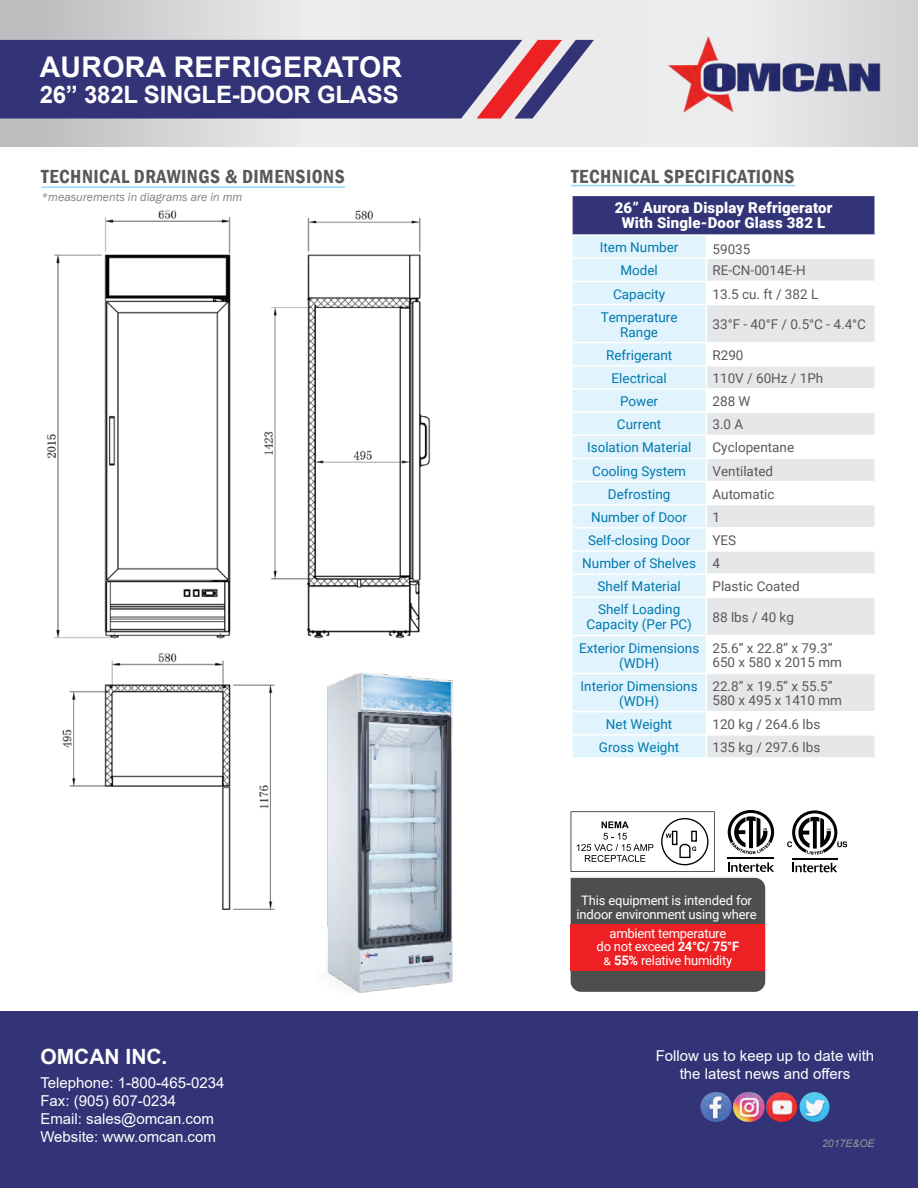
<style>
.page{position:relative;width:918px;height:1188px;background:#fff}
.page>*{position:absolute;margin:0;border:0;box-sizing:border-box;transform-origin:0 0}
.t1{font:700 28.5px "Arial";letter-spacing:.01em;color:#fff}
.t2{font:700 24px "Arial";letter-spacing:-.01em;color:#fff}
.t3{font:700 21px "Arial";color:#fff}
.t4{font:600 condensed 19.5px "Franklin Gothic";letter-spacing:.025em;color:#58595b}
.t5{font:15px/18px "Arial";color:#fff}
.t6{font:900 15px/15px "Roboto";letter-spacing:.01em;color:#fff;text-align:center}
.t7{font:13.5px/15px "Roboto";color:#0078ae;text-align:center}
.t8{font:13.5px/14.2px "Roboto";color:#58595b}
.t9{font:13.05px/13.5px "Roboto";letter-spacing:-.015em;color:#fff;text-align:center}
.t10{font:italic 12px "Franklin Gothic";color:#807e7e}
.t11{font:italic 10.5px "Arial";color:#949494}
.s1{color:#58595b}
.s2{font-weight:700}
</style>
<div class="page">
<div style="left:0;top:1012px;width:918px;height:176px;background:#337"></div>
<svg style="left:0;top:0;width:918px;height:147px;background:#dfdfe0"></svg>
<svg style="left:0;top:40px;width:594px;height:79px;background:#4c447f"></svg>
<img style="left:701px;top:1092px;width:31px;height:30px;border-radius:15px">
<img style="left:733px;top:1092px;width:32px;height:30px;border-radius:15px">
<img style="left:766px;top:1092px;width:31px;height:30px;border-radius:15px">
<img style="left:800px;top:1092px;width:29px;height:30px;border-radius:15px">
<img style="left:652px;top:17px;width:243px;height:114px">
<div style="left:572px;top:195px;width:303px;height:40px;background:#337"></div>
<div style="left:573px;top:236px;width:133px;height:521px;background:#e1f4fd"></div>
<div style="left:707px;top:259px;width:167px;height:498px;background:#e6e7e8"></div>
<svg style="left:707px;top:282px;width:167px;height:452px;fill:#edeeef"></svg>
<hr style="left:571px;top:195px;width:135px;height:1px;background:#fff">
<hr style="left:571px;top:196px;width:2px;height:38px;background:#fff">
<hr style="left:706px;top:195px;width:170px;height:1px;background:#fff">
<hr style="left:874px;top:196px;width:2px;height:38px;background:#fff">
<hr style="left:571px;top:234px;width:135px;height:2px;background:#fff">
<hr style="left:706px;top:234px;width:170px;height:2px;background:#fff">
<hr style="left:571px;top:257px;width:135px;height:2px;background:#fff">
<hr style="left:571px;top:281px;width:135px;height:1px;background:#fff">
<hr style="left:706px;top:281px;width:170px;height:1px;background:#fff">
<hr style="left:571px;top:304px;width:135px;height:1px;background:#fff">
<hr style="left:706px;top:304px;width:170px;height:1px;background:#fff">
<hr style="left:571px;top:342px;width:135px;height:1px;background:#fff">
<hr style="left:706px;top:342px;width:170px;height:1px;background:#fff">
<hr style="left:571px;top:365px;width:135px;height:2px;background:#fff">
<hr style="left:706px;top:365px;width:170px;height:2px;background:#fff">
<hr style="left:571px;top:388px;width:135px;height:2px;background:#fff">
<hr style="left:706px;top:388px;width:170px;height:2px;background:#fff">
<hr style="left:571px;top:411px;width:135px;height:2px;background:#fff">
<hr style="left:706px;top:411px;width:170px;height:2px;background:#fff">
<hr style="left:571px;top:435px;width:135px;height:1px;background:#fff">
<hr style="left:706px;top:435px;width:170px;height:1px;background:#fff">
<hr style="left:571px;top:458px;width:135px;height:1px;background:#fff">
<hr style="left:706px;top:458px;width:170px;height:1px;background:#fff">
<hr style="left:571px;top:481px;width:135px;height:1px;background:#fff">
<hr style="left:706px;top:481px;width:170px;height:1px;background:#fff">
<hr style="left:571px;top:504px;width:135px;height:1px;background:#fff">
<hr style="left:706px;top:504px;width:170px;height:1px;background:#fff">
<hr style="left:571px;top:527px;width:135px;height:2px;background:#fff">
<hr style="left:706px;top:527px;width:170px;height:2px;background:#fff">
<hr style="left:571px;top:550px;width:135px;height:2px;background:#fff">
<hr style="left:706px;top:550px;width:170px;height:2px;background:#fff">
<hr style="left:571px;top:573px;width:135px;height:2px;background:#fff">
<hr style="left:706px;top:573px;width:170px;height:2px;background:#fff">
<hr style="left:571px;top:597px;width:135px;height:1px;background:#fff">
<hr style="left:706px;top:597px;width:170px;height:1px;background:#fff">
<hr style="left:571px;top:635px;width:135px;height:1px;background:#fff">
<hr style="left:706px;top:635px;width:170px;height:1px;background:#fff">
<hr style="left:571px;top:673px;width:135px;height:1px;background:#fff">
<hr style="left:706px;top:673px;width:170px;height:1px;background:#fff">
<hr style="left:571px;top:711px;width:135px;height:1px;background:#fff">
<hr style="left:706px;top:711px;width:170px;height:1px;background:#fff">
<hr style="left:571px;top:734px;width:135px;height:2px;background:#fff">
<hr style="left:706px;top:734px;width:170px;height:2px;background:#fff">
<hr style="left:571px;top:185px;width:224px;height:1px;background:#8ed8f8">
<img style="left:46px;top:210px;width:385px;height:700px">
<hr style="left:41px;top:186px;width:304px;height:2px;background:#8ed8f8">
<div style="left:728px;top:810px;width:46px;height:62px;background:linear-gradient(to right,#fefefe,#fefefe)"></div>
<svg style="left:728px;top:862px;width:46px;height:10px"></svg>
<hr style="left:728px;top:858px;width:46px;height:1px;background:#000">
<svg style="left:728px;top:810px;width:46px;height:44px"></svg>
<svg style="left:792px;top:863px;width:45px;height:9px"></svg>
<hr style="left:792px;top:858px;width:45px;height:1px;background:#000">
<svg style="left:787px;top:810px;width:60px;height:45px"></svg>
<svg style="left:571px;top:811px;width:144px;height:61px"></svg>
<div style="left:571px;top:878px;width:194px;height:114px;background:#4d4e4e"></div>
<div style="left:571px;top:924px;width:194px;height:47px;background:#ed2124"></div>
<img style="left:318px;top:668px;width:135px;height:325px">
<h1 class="t1" style="left:40px;top:47px;width:364px">AURORA REFRIGERATOR</h1>
<h2 class="t2" style="left:40px;top:77px;width:360px">26” 382L SINGLE-DOOR GLASS</h2>
<h3 class="t4" style="left:41px;top:163px;width:305px">TECHNICAL DRAWINGS &amp; DIMENSIONS</h3>
<p class="t10" style="left:41px;top:189px;width:203px">*measurements in diagrams are in mm</p>
<h3 class="t4" style="left:571px;top:163px;width:225px">TECHNICAL SPECIFICATIONS</h3>
<p class="t6" style="left:615px;top:199px;width:219px">26” Aurora Display Refrigerator<br>With Single-Door Glass 382 L</p>
<p class="t7" style="left:600px;top:239px;width:80px">Item Number</p>
<p class="t8" style="left:712px;top:241px;width:39px">59035</p>
<p class="t7" style="left:620px;top:263px;width:39px">Model</p>
<p class="t8" style="left:712px;top:263px;width:95px">RE-CN-0014E-H</p>
<p class="t7" style="left:613px;top:286px;width:54px">Capacity</p>
<p class="t8" style="left:712px;top:286px;width:107px">13.5 cu. ft / 382 L</p>
<p class="t7" style="left:601px;top:309px;width:78px">Temperature<br>Range</p>
<p class="t8" style="left:712px;top:317px;width:155px">33°F - 40°F / 0.5°C - 4.4°C</p>
<p class="t7" style="left:606px;top:347px;width:68px">Refrigerant</p>
<p class="t8" style="left:712px;top:347px;width:33px">R290</p>
<p class="t7" style="left:612px;top:370px;width:57px">Electrical</p>
<p class="t8" style="left:712px;top:371px;width:112px">110V / 60Hz / 1Ph</p>
<p class="t7" style="left:620px;top:393px;width:39px">Power</p>
<p class="t8" style="left:712px;top:394px;width:40px">288 W</p>
<p class="t7" style="left:617px;top:416px;width:46px">Current</p>
<p class="t8" style="left:712px;top:417px;width:32px">3.0 A</p>
<p class="t7" style="left:587px;top:440px;width:106px">Isolation Material</p>
<p class="t8" style="left:712px;top:440px;width:83px">Cyclopentane</p>
<p class="t7" style="left:592px;top:463px;width:95px">Cooling System</p>
<p class="t8" style="left:712px;top:463px;width:62px">Ventilated</p>
<p class="t7" style="left:608px;top:486px;width:64px">Defrosting</p>
<p class="t8" style="left:712px;top:486px;width:64px">Automatic</p>
<p class="t7" style="left:591px;top:509px;width:98px">Number of Door</p>
<p class="t8" style="left:712px;top:509px;width:9px">1</p>
<p class="t7" style="left:588px;top:532px;width:104px">Self-closing Door</p>
<p class="t8" style="left:712px;top:533px;width:25px">YES</p>
<p class="t7" style="left:582px;top:555px;width:139px">Number of Shelves <span class="s1">4</span></p>
<p class="t7" style="left:598px;top:579px;width:85px">Shelf Material</p>
<p class="t8" style="left:712px;top:579px;width:89px">Plastic Coated</p>
<p class="t7" style="left:586px;top:602px;width:107px">Shelf Loading<br>Capacity (Per PC)</p>
<p class="t8" style="left:712px;top:610px;width:83px">88 lbs / 40 kg</p>
<p class="t7" style="left:579px;top:640px;width:122px">Exterior Dimensions (WDH)</p>
<p class="t8" style="left:712px;top:641px;width:131px">25.6” x 22.8” x 79.3”<br>650 x 580 x 2015 mm</p>
<p class="t7" style="left:581px;top:678px;width:119px">Interior Dimensions (WDH)</p>
<p class="t8" style="left:712px;top:679px;width:131px">22.8” x 19.5” x 55.5”<br>580 x 495 x 1410 mm</p>
<p class="t7" style="left:606px;top:716px;width:68px">Net Weight</p>
<p class="t8" style="left:712px;top:717px;width:109px">120 kg / 264.6 lbs</p>
<p class="t7" style="left:599px;top:739px;width:82px">Gross Weight</p>
<p class="t8" style="left:712px;top:740px;width:109px">135 kg / 297.6 lbs</p>
<p class="t9" style="left:577px;top:893px;width:182px">This equipment is intended for indoor environment using where</p>
<p class="t9" style="left:597px;top:926px;width:144px">ambient temperature<br>do not exceed <span class="s2">24°C/ 75°F </span>&amp; <span class="s2">55%</span> relative humidity</p>
<h3 class="t3" style="left:40px;top:1029px;width:129px">OMCAN INC.</h3>
<p class="t5" style="left:40px;top:1074px;width:186px">Telephone: 1-800-465-0234<br>Fax: (905) 607-0234<br>Email: sales@omcan.com<br>Website: www.omcan.com</p>
<h3 class="t3" style="left:40px;top:1042px;width:129px">OMCAN INC.</h3>
<p class="t5" style="left:656px;top:1047px;width:220px;text-align:center">Follow us to keep up to date with the latest news and offers</p>
<p class="t11" style="left:822px;top:1137px;width:54px">2017E&amp;OE</p>
</div>
